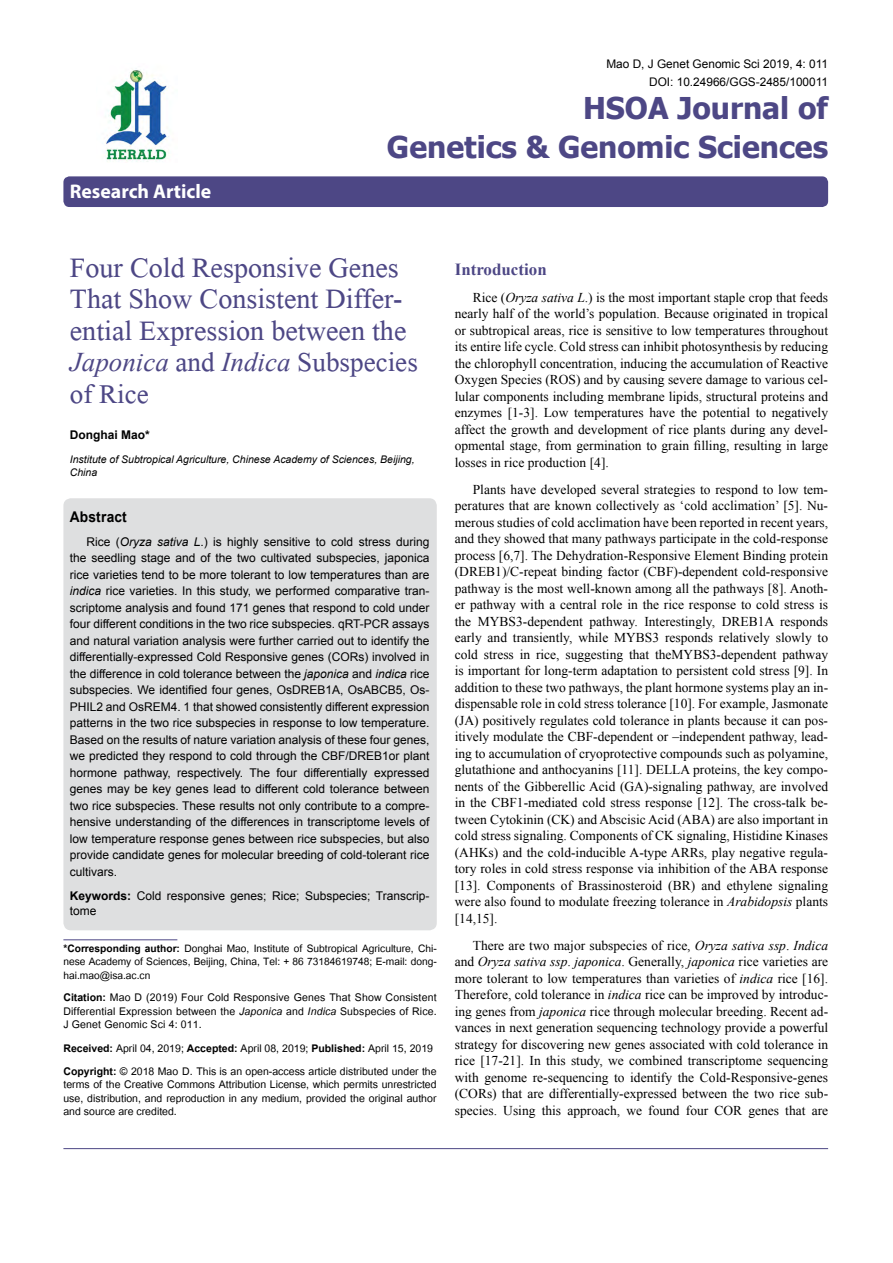
<style>
.page{position:relative;width:893px;height:1263px;background:#fff}
.page>*{position:absolute;margin:0;border:0;box-sizing:border-box;transform-origin:0 0}
.t1{font:42px/31.5px "Microsoft Himalaya";color:#4d4785}
.t2{font:40.5px "Microsoft Himalaya";color:#4d4785}
.t3{font:700 30px/39px "Tahoma";color:#4d4785;text-align:right}
.t4{font:italic 27px "Times New Roman";color:#4d4785}
.t5{font:700 19.8px "Myriad Hebrew";color:#fff}
.t6{font:700 16.95px "Times New Roman";color:#4d4785}
.t7{font:700 14.85px "Arial";letter-spacing:.015em;color:#000;scale:.93 1}
.t8{font:14.7px/13.5px "Utsaah";color:#000;text-align:justify}
.t9{font:14.25px/13.5px "Utsaah";color:#000;text-align:justify}
.t10{font:13.5px/16.5px "Times New Roman";color:#000;text-align:justify}
.t11{font:12px/16.5px "Arial";color:#000;text-align:justify}
.t12{font:700 12px "Arial";color:#000}
.t13{font:11.85px/18px "Arial";color:#000;text-align:right}
.t14{font:italic 10.5px/13.5px "Arial";color:#000}
.s1{font-family:"Microsoft Himalaya";font-style:normal;font-size:40.5px}
.s2{font-style:italic}
.s3{font-weight:700}
</style>
<div class="page">
<div style="left:63px;top:176px;width:765px;height:31px;background:#4d4785;border-radius:6px"></div>
<div style="left:63px;top:498px;width:374px;height:432px;background:#dedfe0;border-radius:8px"></div>
<hr style="left:63px;top:939px;width:114px;height:1px;background:#4d4785">
<img style="left:105px;top:70px;width:64px;height:92px">
<hr style="left:63px;top:1148px;width:765px;height:1px;background:#4d4785">
<h3 class="t5" style="left:70px;top:180px;width:143px">Research Article</h3>
<p class="t13" style="left:606px;top:55px;width:223px">Mao D, J Genet Genomic Sci 2019, 4: 011<br>DOI: 10.24966/GGS-2485/100011</p>
<h3 class="t3" style="left:387px;top:86px;width:443px">HSOA Journal of<br>Genetics &amp; Genomic Sciences</h3>
<h1 class="t1" style="left:70px;top:247px;width:338px">Four Cold Responsive Genes<br>That Show Consistent Differ&shy;ential Expression between the</h1>
<h3 class="t4" style="left:70px;top:344px;width:350px">Japonica <span class="s1">and</span> Indica <span class="s1">Subspecies</span></h3>
<h2 class="t2" style="left:70px;top:365px;width:81px">of Rice</h2>
<p class="t12" style="left:70px;top:427px;width:82px">Donghai Mao*</p>
<p class="t14" style="left:70px;top:452px;width:346px">Institute of Subtropical Agriculture, Chinese Academy of Sciences, Beijing,<br>China</p>
<p class="t7" style="left:70px;top:506px;width:63px">Abstract</p>
<p class="t11" style="left:70px;top:533px;width:361px;text-indent:17px">Rice (<span class="s2">Oryza sativa L</span>.) is highly sensitive to cold stress during the seedling stage and of the two cultivated subspecies, japonica rice varieties tend to be more tolerant to low temperatures than are <span class="s2">indica</span> rice varieties. In this study, we performed comparative tran&shy;scriptome analysis and found 171 genes that respond to cold under four different conditions in the two rice subspecies. qRT-PCR assays and natural variation analysis were further carried out to identify the differentially-expressed Cold Responsive genes (CORs) involved in the difference in cold tolerance between the <span class="s2">japonica</span> and <span class="s2">indica</span> rice subspecies. We identified four genes, OsDREB1A, OsABCB5, Os-PHIL2 and OsREM4. 1 that showed consistently different expression patterns in the two rice subspecies in response to low temperature.<br>Based on the results of nature variation analysis of these four genes, we predicted they respond to cold through the CBF/DREB1or plant hormone pathway, respectively. The four differentially expressed genes may be key genes lead to different cold tolerance between two rice subspecies. These results not only contribute to a compre&shy;hensive understanding of the differences in transcriptome levels of low temperature response genes between rice subspecies, but also provide candidate genes for molecular breeding of cold-tolerant rice cultivars.</p>
<p class="t11" style="left:70px;top:888px;width:361px;line-height:15px"><span class="s3">Keywords:</span> Cold responsive genes; Rice; Subspecies; Transcrip&shy;tome</p>
<p class="t9" style="left:63px;top:942px;width:375px"><span class="s3">*Corresponding author:</span> Donghai Mao, Institute of Subtropical Agriculture, Chi&shy;nese Academy of Sciences, Beijing, China, Tel: + 86 73184619748; E-mail: dong&shy;hai.mao@isa.ac.cn</p>
<p class="t8" style="left:63px;top:992px;width:375px"><span class="s3">Citation:</span> Mao D (2019) Four Cold Responsive Genes That Show Consistent Differential Expression between the <span class="s2">Japonica</span> and <span class="s2">Indica</span> Subspecies of Rice.<br>J Genet Genomic Sci 4: 011.</p>
<p class="t8" style="left:63px;top:1038px;width:375px;line-height:22.5px"><span class="s3">Received:</span> April 04, 2019; <span class="s3">Accepted:</span> April 08, 2019; <span class="s3">Published:</span> April 15, 2019<br><span class="s3">Copyright:</span> © 2018 Mao D. This is an open-access article distributed under the</p>
<p class="t8" style="left:63px;top:1079px;width:375px">terms of the Creative Commons Attribution License, which permits unrestricted use, distribution, and reproduction in any medium, provided the original author and source are credited.</p>
<p class="t6" style="left:455px;top:257px;width:93px">Introduction</p>
<p class="t10" style="left:455px;top:289px;width:375px;text-indent:18px">Rice (<span class="s2">Oryza sativa L</span>.) is the most important staple crop that feeds nearly half of the world’s population. Because originated in tropical or subtropical areas, rice is sensitive to low temperatures throughout its entire life cycle. Cold stress can inhibit photosynthesis by reducing the chlorophyll concentration, inducing the accumulation of Reactive Oxygen Species (ROS) and by causing severe damage to various cel&shy;lular components including membrane lipids, structural proteins and enzymes [1-3]. Low temperatures have the potential to negatively affect the growth and development of rice plants during any devel&shy;opmental stage, from germination to grain filling, resulting in large losses in rice production [4].</p>
<p class="t10" style="left:455px;top:481px;width:375px;text-indent:18px">Plants have developed several strategies to respond to low tem&shy;peratures that are known collectively as ‘cold acclimation’ [5]. Nu&shy;merous studies of cold acclimation have been reported in recent years, and they showed that many pathways participate in the cold-response process [6,7]. The Dehydration-Responsive Element Binding protein (DREB1)/C-repeat binding factor (CBF)-dependent cold-responsive pathway is the most well-known among all the pathways [8]. Anoth&shy;er pathway with a central role in the rice response to cold stress is the MYBS3-dependent pathway. Interestingly, DREB1A responds early and transiently, while MYBS3 responds relatively slowly to cold stress in rice, suggesting that theMYBS3-dependent pathway is important for long-term adaptation to persistent cold stress [9]. In addition to these two pathways, the plant hormone systems play an in&shy;dispensable role in cold stress tolerance [10]. For example, Jasmonate (JA) positively regulates cold tolerance in plants because it can pos&shy;itively modulate the CBF-dependent or –independent pathway, lead&shy;ing to accumulation of cryoprotective compounds such as polyamine, glutathione and anthocyanins [11]. DELLA proteins, the key compo&shy;nents of the Gibberellic Acid (GA)-signaling pathway, are involved in the CBF1-mediated cold stress response [12]. The cross-talk be&shy;tween Cytokinin (CK) and Abscisic Acid (ABA) are also important in cold stress signaling. Components of CK signaling, Histidine Kinases (AHKs) and the cold-inducible A-type ARRs, play negative regula&shy;tory roles in cold stress response via inhibition of the ABA response [13]. Components of Brassinosteroid (BR) and ethylene signaling were also found to modulate freezing tolerance in <span class="s2">Arabidopsis</span> plants [14,15].</p>
<p class="t10" style="left:455px;top:937px;width:375px;text-indent:18px">There are two major subspecies of rice, <span class="s2">Oryza sativa ssp</span>. <span class="s2">Indica </span>and <span class="s2">Oryza sativa ssp</span>. <span class="s2">japonica</span>. Generally, <span class="s2">japonica</span> rice varieties are more tolerant to low temperatures than varieties of <span class="s2">indica</span> rice [16].<br>Therefore, cold tolerance in <span class="s2">indica</span> rice can be improved by introduc&shy;ing genes from <span class="s2">japonica</span> rice through molecular breeding. Recent ad&shy;vances in next generation sequencing technology provide a powerful strategy for discovering new genes associated with cold tolerance in rice [17-21]. In this study, we combined transcriptome sequencing with genome re-sequencing to identify the Cold-Responsive-genes (CORs) that are differentially-expressed between the two rice sub&shy;species. Using this approach, we found four COR genes that are</p>
</div>
